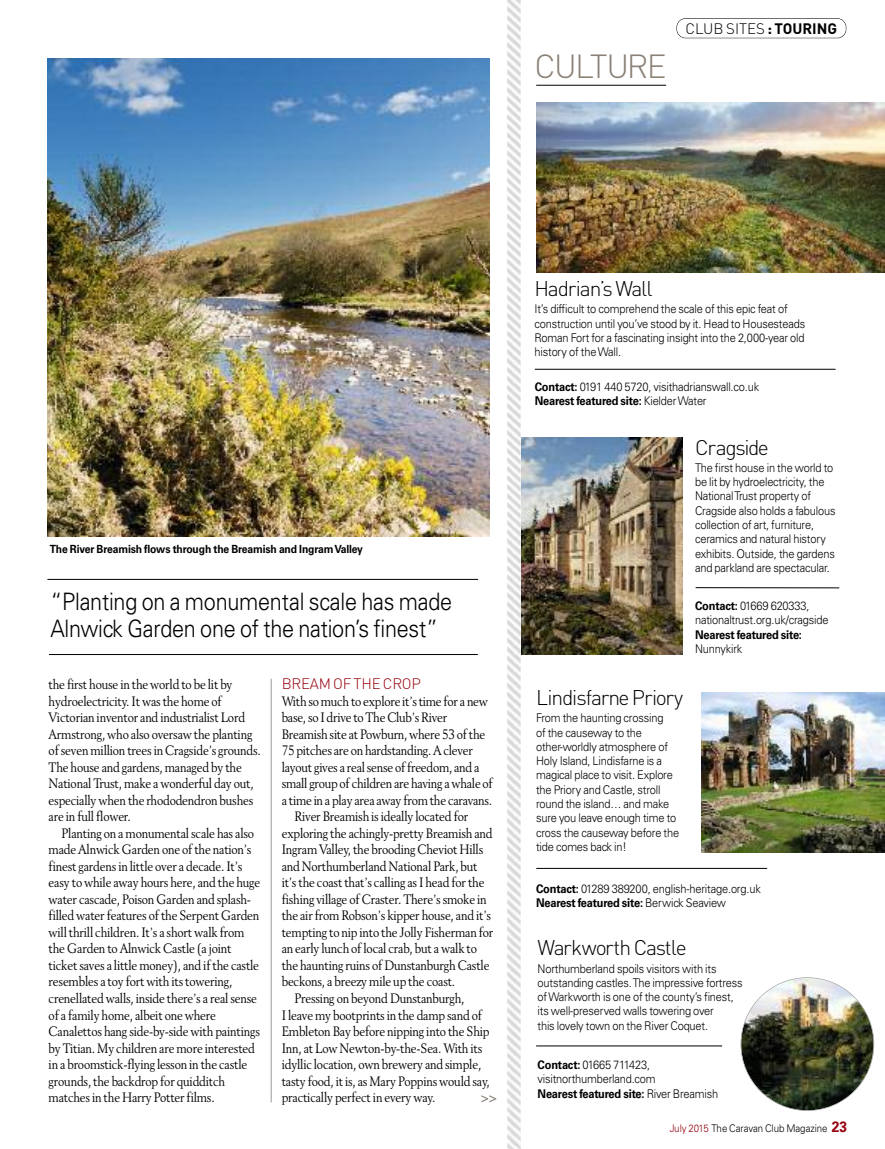
<style>
.page{position:relative;width:885px;height:1149px;background:#fff}
.page>*{position:absolute;margin:0;border:0;box-sizing:border-box;transform-origin:0 0}
.t1{font:300 33px "DIN";letter-spacing:-.055em;color:#8a8075}
.t2{font:300 24px/27px "Univers CE";letter-spacing:-.01em;color:#000;scale:.9 1}
.t3{font:300 21px "DIN";letter-spacing:-.055em;color:#000}
.t4{font:300 15px "DIN";color:#000}
.t5{font:300 15px "DIN";letter-spacing:-.015em;color:#96000e}
.t6{font:13.5px/16.5px "Revival 565 BT";letter-spacing:-.015em;color:#000;scale:.9 1}
.t7{font:13.5px "Clarendon";color:#8a8075}
.t8{font:300 12px/14.2px "Univers CE";letter-spacing:-.015em;color:#000;scale:.92 1}
.t9{font:700 12px "Univers CE";letter-spacing:-.015em;color:#000;scale:.92 1}
.t10{font:700 11.25px "Univers CE";letter-spacing:-.01em;color:#000;scale:.92 1}
.t11{font:300 10.5px "Univers CE";color:#000;scale:.92 1}
.s1{font-weight:700}
.s2{color:#96000e}
.s3{font-weight:700;font-size:15px;color:#96000e}
</style>
<div class="page">
<img style="left:536px;top:102px;width:348px;height:170px">
<hr style="left:271px;top:678px;width:1px;height:424px;background:#999">
<hr style="left:536px;top:85px;width:130px;height:1px;background:#000">
<hr style="left:536px;top:867px;width:231px;height:1px;background:#000">
<hr style="left:536px;top:1045px;width:186px;height:1px;background:#000">
<hr style="left:695px;top:587px;width:144px;height:1px;background:#000">
<hr style="left:47px;top:579px;width:431px;height:1px;background:#000">
<div style="left:676px;top:18px;width:170px;height:20px;border:1px solid #000;border-radius:9px"></div>
<hr style="left:534px;top:369px;width:301px;height:1px;background:#000">
<hr style="left:49px;top:654px;width:429px;height:1px;background:#000">
<img style="left:520px;top:437px;width:162px;height:217px">
<img style="left:701px;top:692px;width:183px;height:160px">
<img style="left:508px;top:0;width:12px;height:1148px">
<img style="left:741px;top:978px;width:132px;height:131px;border-radius:50%">
<img style="left:47px;top:58px;width:443px;height:478px">
<h1 class="t1" style="left:534px;top:47px;width:133px">CULTURE</h1>
<p class="t4" style="left:685px;top:20px;width:153px">CLUB SITES <span class="s1">: TOURING</span></p>
<p class="t10" style="left:50px;top:545px;width:342px">The River Breamish flows through the Breamish and IngramValley</p>
<h2 class="t2" style="left:50px;top:590px;width:448px">“Planting on a monumental scale has made<br>Alnwick Garden one of the nation’s finest”</h2>
<p class="t6" style="left:49px;top:677px;width:237px">the first house in the world to be lit by hydroelectricity. It was the home of Victorian inventor and industrialist Lord Armstrong, who also oversaw the planting of seven million trees in Cragside’s grounds.<br>The house and gardens, managed by the National Trust, make a wonderful day out, especially when the rhododendron bushes are in full flower.</p>
<p class="t6" style="left:49px;top:825px;width:237px;text-indent:13px">Planting on a monumental scale has also made Alnwick Garden one of the nation’s finest gardens in little over a decade. It’s easy to while away hours here, and the huge water cascade, Poison Garden and splash&shy;filled water features of the Serpent Garden will thrill children. It’s a short walk from the Garden to Alnwick Castle (a joint ticket saves a little money), and if the castle resembles a toy fort with its towering, crenellated walls, inside there’s a real sense of a family home, albeit one where Canalettos hang side-by-side with paintings by Titian. My children are more interested in a broomstick-flying lesson in the castle grounds, the backdrop for quidditch matches in the Harry Potter films.</p>
<p class="t5" style="left:282px;top:675px;width:141px">BREAM OF THE CROP</p>
<p class="t6" style="left:282px;top:693px;width:231px">With so much to explore it’s time for a new</p>
<p class="t6" style="left:282px;top:710px;width:185px">base, so I drive to The Club’s River</p>
<p class="t6" style="left:282px;top:726px;width:228px">Breamish site at Powburn, where 53 of the</p>
<p class="t6" style="left:282px;top:743px;width:214px">75 pitches are on hardstanding. A clever</p>
<p class="t6" style="left:282px;top:759px;width:221px">layout gives a real sense of freedom, and a</p>
<p class="t6" style="left:282px;top:776px;width:236px">small group of children are having a whale of</p>
<p class="t6" style="left:282px;top:792px;width:235px">a time in a play area away from the caravans.</p>
<p class="t6" style="left:294px;top:809px;width:195px">River Breamish is ideally located for</p>
<p class="t6" style="left:282px;top:825px;width:236px">exploring the achingly-pretty Breamish and</p>
<p class="t6" style="left:282px;top:842px;width:225px">Ingram Valley, the brooding Cheviot Hills</p>
<p class="t6" style="left:282px;top:858px;width:219px">and Northumberland National Park, but</p>
<p class="t6" style="left:282px;top:875px;width:227px">it’s the coast that’s calling as I head for the</p>
<p class="t6" style="left:282px;top:891px;width:229px">fishing village of Craster. There’s smoke in</p>
<p class="t6" style="left:282px;top:908px;width:234px">the air from Robson’s kipper house, and it’s</p>
<p class="t6" style="left:282px;top:924px;width:237px">tempting to nip into the Jolly Fisherman for</p>
<p class="t6" style="left:282px;top:941px;width:218px">an early lunch of local crab, but a walk to</p>
<p class="t6" style="left:282px;top:957px;width:232px">the haunting ruins of Dunstanburgh Castle</p>
<p class="t6" style="left:282px;top:974px;width:194px">beckons, a breezy mile up the coast.</p>
<p class="t6" style="left:294px;top:990px;width:190px">Pressing on beyond Dunstanburgh,</p>
<p class="t6" style="left:282px;top:1007px;width:224px">I leave my bootprints in the damp sand of</p>
<p class="t6" style="left:282px;top:1023px;width:232px">Embleton Bay before nipping into the Ship</p>
<p class="t6" style="left:282px;top:1040px;width:224px">Inn, at Low Newton-by-the-Sea. With its</p>
<p class="t6" style="left:282px;top:1056px;width:223px">idyllic location, own brewery and simple,</p>
<p class="t6" style="left:282px;top:1073px;width:233px">tasty food, it is, as Mary Poppins would say,</p>
<p class="t6" style="left:282px;top:1089px;width:172px">practically perfect in every way.</p>
<p class="t7" style="left:480px;top:1092px;width:18px">&gt;&gt;</p>
<h3 class="t3" style="left:534px;top:276px;width:119px">Hadrian’s Wall</h3>
<p class="t8" style="left:534px;top:303px;width:295px">It’s difficult to comprehend the scale of this epic feat of construction until you’ve stood by it. Head to Housesteads Roman Fort for a fascinating insight into the 2,000-year old history of theWall.</p>
<p class="t8" style="left:534px;top:380px;width:245px"><span class="s1">Contact:</span> 0191 440 5720, visithadrianswall.co.uk<br><span class="s1">Nearest featured site:</span> KielderWater</p>
<h3 class="t3" style="left:695px;top:435px;width:75px">Cragside</h3>
<p class="t8" style="left:695px;top:461px;width:154px">The first house in the world to be lit by hydroelectricity, the<br>NationalTrust property of<br>Cragside also holds a fabulous collection of art, furniture, ceramics and natural history exhibits. Outside, the gardens and parkland are spectacular.</p>
<p class="t8" style="left:695px;top:599px;width:146px"><span class="s1">Contact:</span> 01669 620333, nationaltrust.org.uk/cragside</p>
<p class="t9" style="left:695px;top:629px;width:118px">Nearest featured site:</p>
<p class="t8" style="left:695px;top:642px;width:53px">Nunnykirk</p>
<h3 class="t3" style="left:536px;top:685px;width:148px">Lindisfarne Priory</h3>
<p class="t8" style="left:536px;top:712px;width:157px">From the haunting crossing<br>of the causeway to the other-worldly atmosphere of<br>Holy Island, Lindisfarne is a magical place to visit. Explore the Priory and Castle, stroll round the island… and make sure you leave enough time to cross the causeway before the tide comes back in!</p>
<p class="t8" style="left:536px;top:882px;width:246px"><span class="s1">Contact:</span> 01289 389200, english-heritage.org.uk<br><span class="s1">Nearest featured site:</span> Berwick Seaview</p>
<h3 class="t3" style="left:537px;top:935px;width:150px">Warkworth Castle</h3>
<p class="t8" style="left:537px;top:962px;width:224px">Northumberland spoils visitors with its outstanding castles.The impressive fortress ofWarkworth is one of the county’s finest, its well-preserved walls towering over<br>this lovely town on the River Coquet.</p>
<p class="t8" style="left:537px;top:1058px;width:198px"><span class="s1">Contact:</span> 01665 711423, visitnorthumberland.com<br><span class="s1">Nearest featured site:</span> River Breamish</p>
<p class="t11" style="left:669px;top:1123px;width:194px"><span class="s2">July 2015</span> The Caravan Club Magazine <span class="s3">23</span></p>
</div>
